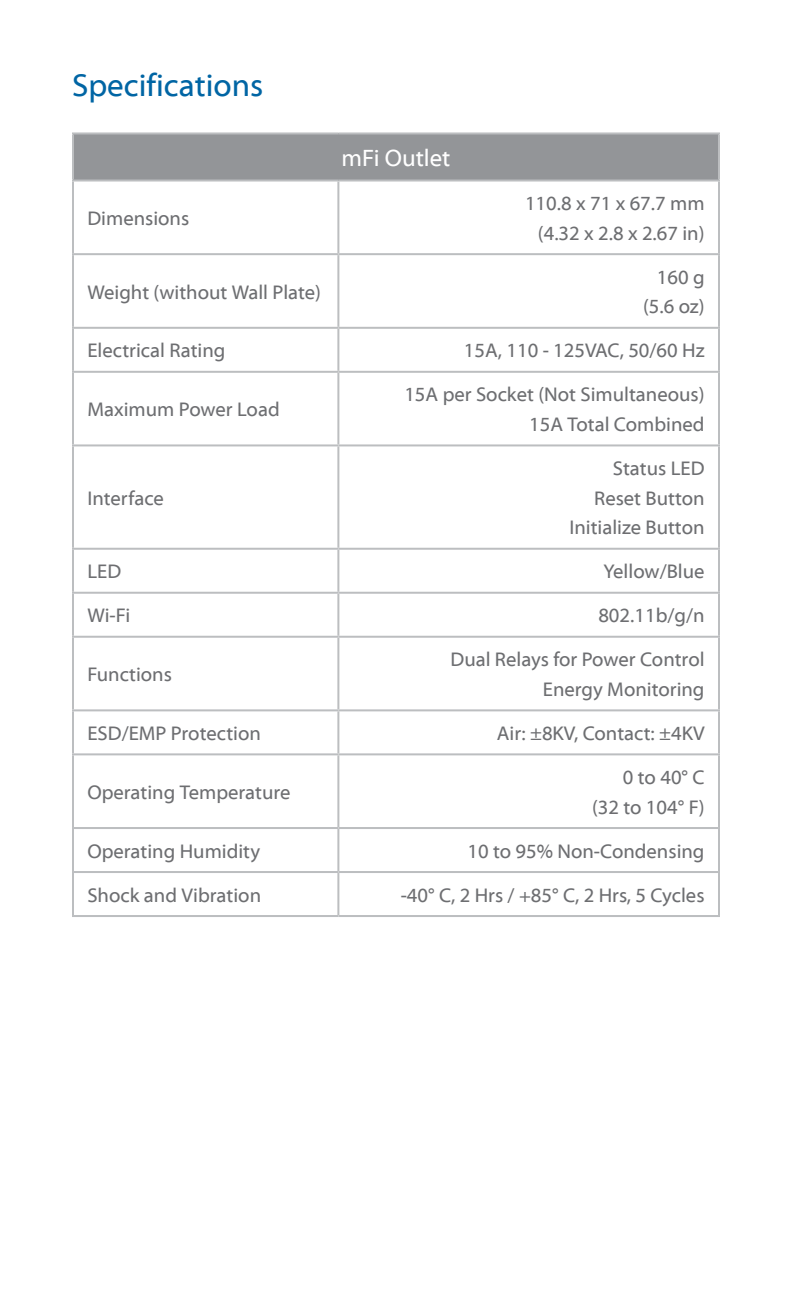
<style>
.page{position:relative;width:792px;height:1296px;background:#fff}
.page>*{position:absolute;margin:0;border:0;box-sizing:border-box;transform-origin:0 0}
.t1{font:32px "Myriad Web Pro";color:#0065a4}
.t2{font:24px "Myriad Web Pro";color:#fff}
.t3{font:20px/29.6px "Myriad Web Pro";color:#6d6e71;text-align:right}
</style>
<div class="page">
<div style="left:73px;top:133px;width:646px;height:48px;background:#939598"></div>
<hr style="left:72px;top:132px;width:266px;height:2px;background:#bcbec0">
<hr style="left:72px;top:134px;width:2px;height:46px;background:#bcbec0">
<hr style="left:338px;top:132px;width:382px;height:2px;background:#bcbec0">
<hr style="left:718px;top:134px;width:2px;height:46px;background:#bcbec0">
<hr style="left:72px;top:180px;width:266px;height:2px;background:#bcbec0">
<hr style="left:72px;top:182px;width:2px;height:71px;background:#bcbec0">
<hr style="left:338px;top:180px;width:382px;height:2px;background:#bcbec0">
<hr style="left:337px;top:182px;width:2px;height:71px;background:#bcbec0">
<hr style="left:718px;top:182px;width:2px;height:71px;background:#bcbec0">
<hr style="left:72px;top:253px;width:266px;height:2px;background:#bcbec0">
<hr style="left:72px;top:255px;width:2px;height:72px;background:#bcbec0">
<hr style="left:338px;top:253px;width:382px;height:2px;background:#bcbec0">
<hr style="left:337px;top:255px;width:2px;height:72px;background:#bcbec0">
<hr style="left:718px;top:255px;width:2px;height:72px;background:#bcbec0">
<hr style="left:72px;top:327px;width:266px;height:2px;background:#bcbec0">
<hr style="left:72px;top:329px;width:2px;height:42px;background:#bcbec0">
<hr style="left:338px;top:327px;width:382px;height:2px;background:#bcbec0">
<hr style="left:337px;top:329px;width:2px;height:42px;background:#bcbec0">
<hr style="left:718px;top:329px;width:2px;height:42px;background:#bcbec0">
<hr style="left:72px;top:371px;width:266px;height:2px;background:#bcbec0">
<hr style="left:72px;top:373px;width:2px;height:71px;background:#bcbec0">
<hr style="left:338px;top:371px;width:382px;height:2px;background:#bcbec0">
<hr style="left:337px;top:373px;width:2px;height:71px;background:#bcbec0">
<hr style="left:718px;top:373px;width:2px;height:71px;background:#bcbec0">
<hr style="left:72px;top:444px;width:266px;height:2px;background:#bcbec0">
<hr style="left:72px;top:446px;width:2px;height:102px;background:#bcbec0">
<hr style="left:338px;top:444px;width:382px;height:2px;background:#bcbec0">
<hr style="left:337px;top:446px;width:2px;height:102px;background:#bcbec0">
<hr style="left:718px;top:446px;width:2px;height:102px;background:#bcbec0">
<hr style="left:72px;top:548px;width:266px;height:2px;background:#bcbec0">
<hr style="left:72px;top:550px;width:2px;height:42px;background:#bcbec0">
<hr style="left:338px;top:548px;width:382px;height:2px;background:#bcbec0">
<hr style="left:337px;top:550px;width:2px;height:42px;background:#bcbec0">
<hr style="left:718px;top:550px;width:2px;height:42px;background:#bcbec0">
<hr style="left:72px;top:592px;width:266px;height:2px;background:#bcbec0">
<hr style="left:72px;top:594px;width:2px;height:42px;background:#bcbec0">
<hr style="left:338px;top:592px;width:382px;height:2px;background:#bcbec0">
<hr style="left:337px;top:594px;width:2px;height:42px;background:#bcbec0">
<hr style="left:718px;top:594px;width:2px;height:42px;background:#bcbec0">
<hr style="left:72px;top:636px;width:266px;height:2px;background:#bcbec0">
<hr style="left:72px;top:638px;width:2px;height:71px;background:#bcbec0">
<hr style="left:338px;top:636px;width:382px;height:2px;background:#bcbec0">
<hr style="left:337px;top:638px;width:2px;height:71px;background:#bcbec0">
<hr style="left:718px;top:638px;width:2px;height:71px;background:#bcbec0">
<hr style="left:72px;top:709px;width:266px;height:2px;background:#bcbec0">
<hr style="left:72px;top:711px;width:2px;height:42px;background:#bcbec0">
<hr style="left:338px;top:709px;width:382px;height:2px;background:#bcbec0">
<hr style="left:337px;top:711px;width:2px;height:42px;background:#bcbec0">
<hr style="left:718px;top:711px;width:2px;height:42px;background:#bcbec0">
<hr style="left:72px;top:753px;width:266px;height:2px;background:#bcbec0">
<hr style="left:72px;top:755px;width:2px;height:72px;background:#bcbec0">
<hr style="left:338px;top:753px;width:382px;height:2px;background:#bcbec0">
<hr style="left:337px;top:755px;width:2px;height:72px;background:#bcbec0">
<hr style="left:718px;top:755px;width:2px;height:72px;background:#bcbec0">
<hr style="left:72px;top:827px;width:266px;height:2px;background:#bcbec0">
<hr style="left:72px;top:829px;width:2px;height:42px;background:#bcbec0">
<hr style="left:338px;top:827px;width:382px;height:2px;background:#bcbec0">
<hr style="left:337px;top:829px;width:2px;height:42px;background:#bcbec0">
<hr style="left:718px;top:829px;width:2px;height:42px;background:#bcbec0">
<hr style="left:72px;top:871px;width:266px;height:2px;background:#bcbec0">
<hr style="left:72px;top:873px;width:2px;height:42px;background:#bcbec0">
<hr style="left:338px;top:871px;width:382px;height:2px;background:#bcbec0">
<hr style="left:337px;top:873px;width:2px;height:42px;background:#bcbec0">
<hr style="left:718px;top:873px;width:2px;height:42px;background:#bcbec0">
<hr style="left:72px;top:915px;width:266px;height:2px;background:#bcbec0">
<hr style="left:338px;top:915px;width:382px;height:2px;background:#bcbec0">
<h1 class="t1" style="left:72px;top:68px;width:193px">Specifications</h1>
<p class="t3" style="left:87px;top:204px;width:103px">Dimensions</p>
<p class="t2" style="left:342px;top:145px;width:110px">mFi Outlet</p>
<p class="t3" style="left:87px;top:278px;width:235px">Weight (without Wall Plate)</p>
<p class="t3" style="left:525px;top:189px;width:181px">110.8 x 71 x 67.7 mm (4.32 x 2.8 x 2.67 in)</p>
<p class="t3" style="left:643px;top:263px;width:63px">160 g (5.6 oz)</p>
<p class="t3" style="left:87px;top:336px;width:140px">Electrical Rating</p>
<p class="t3" style="left:464px;top:336px;width:242px">15A, 110 - 125VAC, 50/60 Hz</p>
<p class="t3" style="left:87px;top:395px;width:194px">Maximum Power Load</p>
<p class="t3" style="left:87px;top:484px;width:78px">Interface</p>
<p class="t3" style="left:404px;top:380px;width:302px">15A per Socket (Not Simultaneous)<br>15A Total Combined</p>
<p class="t3" style="left:569px;top:454px;width:137px">Status LED<br>Reset Button<br>Initialize Button</p>
<p class="t3" style="left:87px;top:557px;width:35px">LED</p>
<p class="t3" style="left:604px;top:557px;width:103px">Yellow/Blue</p>
<p class="t3" style="left:87px;top:601px;width:44px">Wi-Fi</p>
<p class="t3" style="left:598px;top:601px;width:108px">802.11b/g/n</p>
<p class="t3" style="left:87px;top:660px;width:86px">Functions</p>
<p class="t3" style="left:451px;top:645px;width:256px">Dual Relays for Power Control<br>Energy Monitoring</p>
<p class="t3" style="left:87px;top:719px;width:175px">ESD/EMP Protection</p>
<p class="t3" style="left:497px;top:719px;width:209px">Air: ±8KV, Contact: ±4KV</p>
<p class="t3" style="left:87px;top:778px;width:205px">Operating Temperature</p>
<p class="t3" style="left:592px;top:763px;width:114px">0 to 40° C (32 to 104° F)</p>
<p class="t3" style="left:87px;top:837px;width:174px">Operating Humidity</p>
<p class="t3" style="left:467px;top:837px;width:239px">10 to 95% Non-Condensing</p>
<p class="t3" style="left:87px;top:881px;width:175px">Shock and Vibration</p>
<p class="t3" style="left:401px;top:881px;width:305px">-40° C, 2 Hrs / +85° C, 2 Hrs, 5 Cycles</p>
</div>
